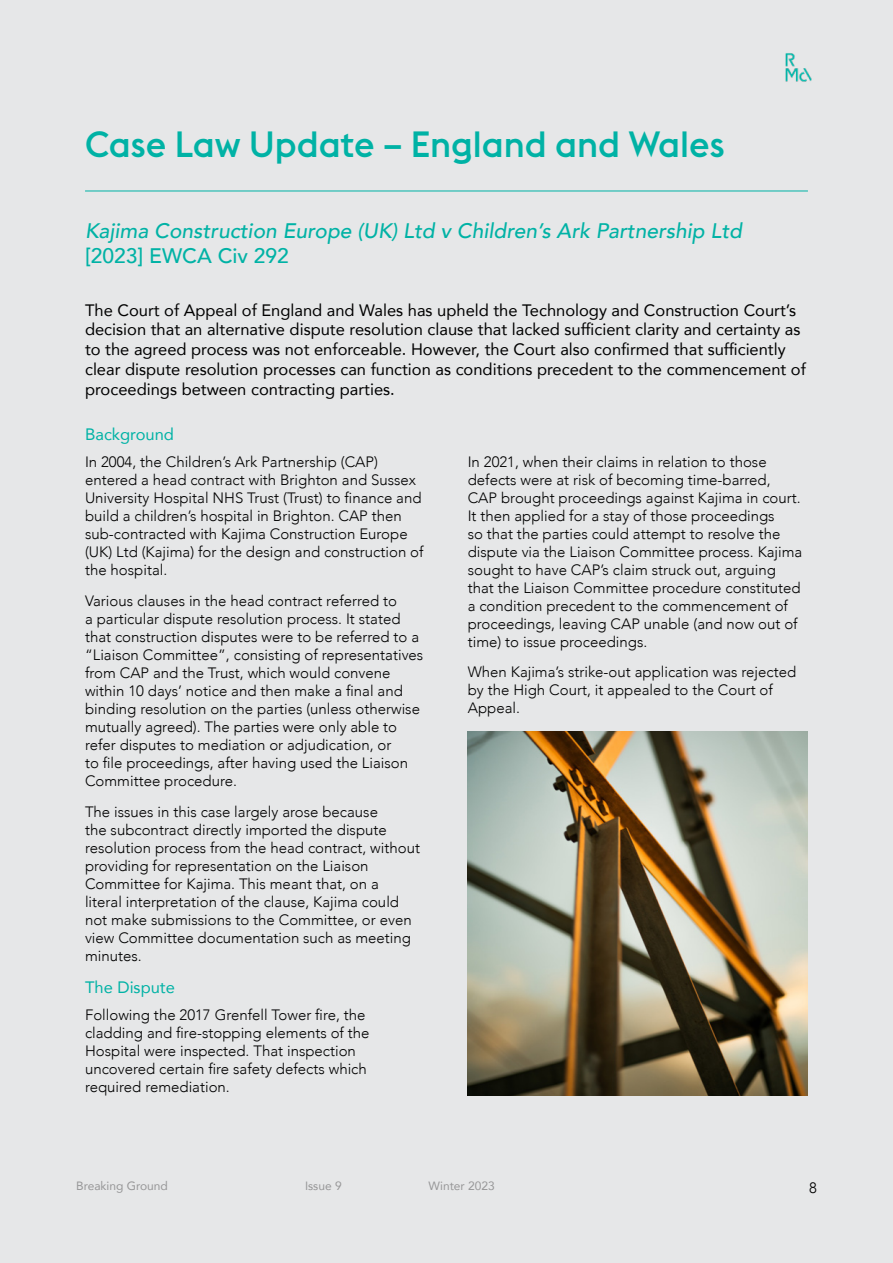
<style>
.page{position:relative;width:893px;height:1263px;background:#e6e7e8}
.page>*{position:absolute;margin:0;border:0;box-sizing:border-box;transform-origin:0 0}
.t1{font:500 36px "Euclid Flex";color:#00b2a5}
.t2{font:italic 500 21px "Avenir";color:#00b2a5}
.t3{font:500 21px "Avenir";color:#00b2a5}
.t4{font:16.5px/19.8px "Avenir";color:#000}
.t5{font:16.5px "Avenir";color:#00b2a5}
.t6{font:300 15px/18px "Avenir";color:#000}
.t7{font:12px "Avenir";color:#969697}
</style>
<div class="page">
<img style="left:785px;top:53px;width:27px;height:29px">
<hr style="left:85px;top:191px;width:723px;height:1px;background:#00b2a5">
<img style="left:468px;top:731px;width:340px;height:364px">
<h1 class="t1" style="left:85px;top:123px;width:641px">Case Law Update – England and Wales</h1>
<h2 class="t2" style="left:85px;top:218px;width:658px">Kajima Construction Europe (UK) Ltd v Children’s Ark Partnership Ltd</h2>
<h2 class="t3" style="left:85px;top:237px;width:205px">[2023] EWCA Civ 292</h2>
<p class="t4" style="left:85px;top:299px;width:722px">The Court of Appeal of England and Wales has upheld the Technology and Construction Court’s decision that an alternative dispute resolution clause that lacked sufficient clarity and certainty as to the agreed process was not enforceable. However, the Court also confirmed that sufficiently clear dispute resolution processes can function as conditions precedent to the commencement of proceedings between contracting parties.</p>
<p class="t5" style="left:85px;top:421px;width:90px">Background</p>
<p class="t6" style="left:85px;top:453px;width:340px">In 2004, the Children’s Ark Partnership (CAP) entered a head contract with Brighton and Sussex University Hospital NHS Trust (Trust) to finance and build a children’s hospital in Brighton. CAP then sub-contracted with Kajima Construction Europe (UK) Ltd (Kajima) for the design and construction of the hospital.</p>
<p class="t6" style="left:85px;top:592px;width:340px">Various clauses in the head contract referred to<br>a particular dispute resolution process. It stated that construction disputes were to be referred to a “Liaison Committee”, consisting of representatives from CAP and the Trust, which would convene within 10 days’ notice and then make a final and binding resolution on the parties (unless otherwise mutually agreed). The parties were only able to refer disputes to mediation or adjudication, or<br>to file proceedings, after having used the Liaison Committee procedure.</p>
<p class="t6" style="left:85px;top:802px;width:336px">The issues in this case largely arose because<br>the subcontract directly imported the dispute resolution process from the head contract, without providing for representation on the Liaison Committee for Kajima. This meant that, on a<br>literal interpretation of the clause, Kajima could not make submissions to the Committee, or even view Committee documentation such as meeting minutes.</p>
<p class="t5" style="left:85px;top:974px;width:91px">The Dispute</p>
<p class="t6" style="left:85px;top:1005px;width:286px">Following the 2017 Grenfell Tower fire, the cladding and fire-stopping elements of the Hospital were inspected. That inspection uncovered certain fire safety defects which required remediation.</p>
<p class="t6" style="left:468px;top:452px;width:336px">In 2021, when their claims in relation to those defects were at risk of becoming time-barred, CAP brought proceedings against Kajima in court.<br>It then applied for a stay of those proceedings<br>so that the parties could attempt to resolve the dispute via the Liaison Committee process. Kajima sought to have CAP’s claim struck out, arguing that the Liaison Committee procedure constituted a condition precedent to the commencement of proceedings, leaving CAP unable (and now out of time) to issue proceedings.</p>
<p class="t6" style="left:468px;top:663px;width:330px">When Kajima’s strike-out application was rejected by the High Court, it appealed to the Court of<br>Appeal.</p>
<p class="t7" style="left:76px;top:1176px;width:93px">Breaking Ground</p>
<p class="t7" style="left:305px;top:1176px;width:38px">Issue 9</p>
<p class="t7" style="left:429px;top:1176px;width:68px">Winter 2023</p>
<p class="t6" style="left:809px;top:1179px;width:9px">8</p>
</div>
